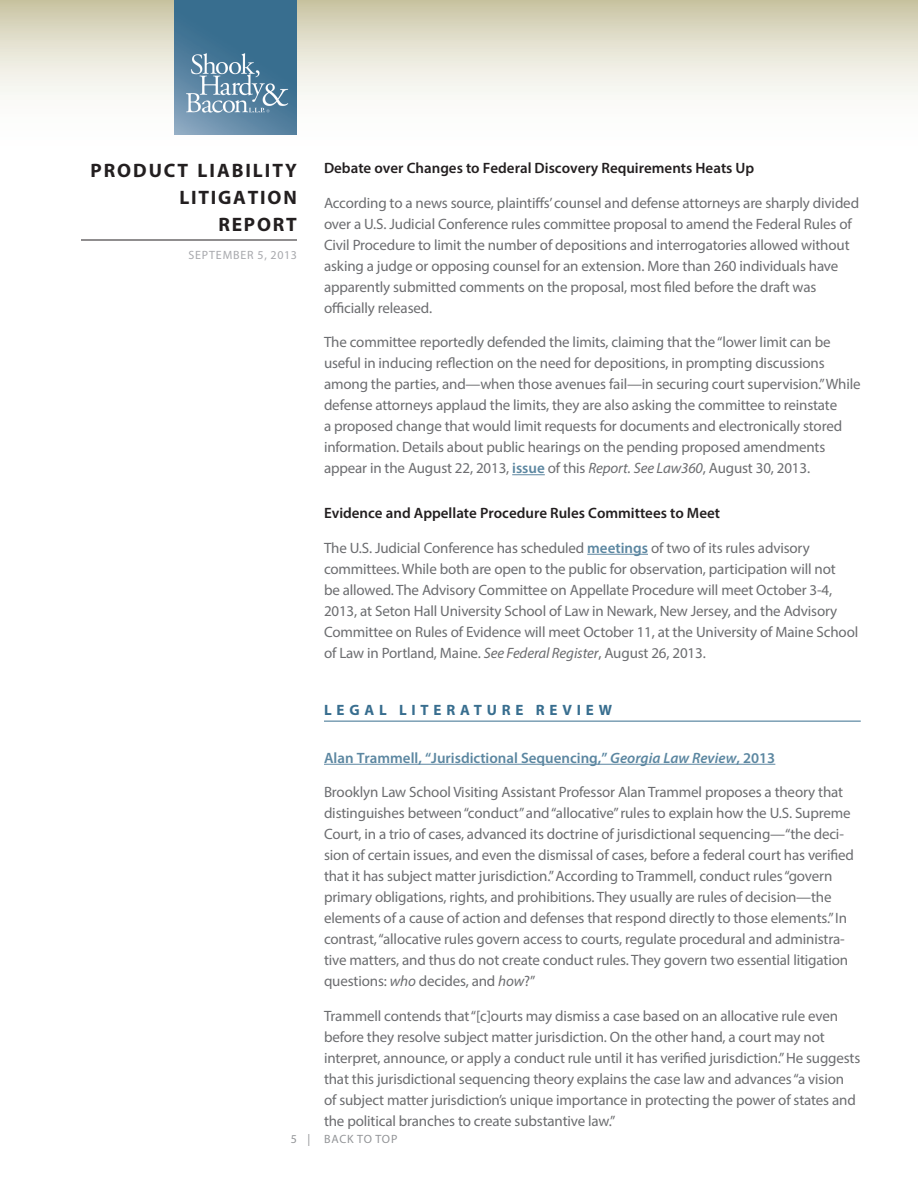
<style>
.page{position:relative;width:918px;height:1188px;background:#fff}
.page>*{position:absolute;margin:0;border:0;box-sizing:border-box;transform-origin:0 0}
.t1{font:700 19.5px/27px "Myriad Pro";letter-spacing:.095em;color:#231f20;text-align:right}
.Body{font:15px/21px "Myriad Pro";letter-spacing:-.01em;color:#6c6d70}
.TOCsubhead{font:600 15px "Myriad Pro";color:#231f20}
.TOCsubhead-2{font:600 15px "Myriad Pro";color:#5c87a1}
.Head{font:700 15px "Myriad Pro";letter-spacing:.32em;color:#386e8f}
.t2{font:12px "Myriad Pro";letter-spacing:.07em;color:#a8a9ad}
.t3{font:12px "Myriad Pro";letter-spacing:.06em;color:#939598}
.s1{font-weight:600;color:#5c87a1}
.s2{font-style:italic}
</style>
<div class="page">
<svg style="left:0;top:0;width:918px;height:135px"></svg>
<hr style="left:81px;top:240px;width:216px;height:1px;background:#231f20">
<img style="left:175px;top:0;width:122px;height:135px">
<hr style="left:512px;top:474px;width:33px;height:1px;background:#5c87a1">
<hr style="left:587px;top:554px;width:61px;height:1px;background:#5c87a1">
<hr style="left:324px;top:721px;width:537px;height:1px;background:#386e8f">
<hr style="left:324px;top:764px;width:451px;height:1px;background:#5c87a1">
<h1 class="t1" style="left:90px;top:156px;width:208px">PRODUCT LIABILITY<br>LITIGATION<br>REPORT</h1>
<p class="t2" style="left:188px;top:248px;width:110px">SEPTEMBER 5, 2013</p>
<p class="TOCsubhead" style="left:324px;top:159px;width:432px">Debate over Changes to Federal Discovery Requirements Heats Up</p>
<p class="Body" style="left:324px;top:192px;width:537px">According to a news source, plaintiffs’ counsel and defense attorneys are sharply divided over a U.S. Judicial Conference rules committee proposal to amend the Federal Rules of Civil Procedure to limit the number of depositions and interrogatories allowed without asking a judge or opposing counsel for an extension. More than 260 individuals have apparently submitted comments on the proposal, most filed before the draft was officially released.</p>
<p class="Body" style="left:324px;top:331px;width:538px">The committee reportedly defended the limits, claiming that the “lower limit can be useful in inducing reflection on the need for depositions, in prompting discussions among the parties, and—when those avenues fail—in securing court supervision.” While defense attorneys applaud the limits, they are also asking the committee to reinstate<br>a proposed change that would limit requests for documents and electronically stored information. Details about public hearings on the pending proposed amendments appear in the August 22, 2013, <span class="s1">issue</span> of this <span class="s2">Report. See Law360</span>, August 30, 2013.</p>
<p class="TOCsubhead" style="left:324px;top:504px;width:398px">Evidence and Appellate Procedure Rules Committees to Meet</p>
<p class="Body" style="left:324px;top:537px;width:536px">The U.S. Judicial Conference has scheduled <span class="s1">meetings</span> of two of its rules advisory committees. While both are open to the public for observation, participation will not<br>be allowed. The Advisory Committee on Appellate Procedure will meet October 3-4, 2013, at Seton Hall University School of Law in Newark, New Jersey, and the Advisory Committee on Rules of Evidence will meet October 11, at the University of Maine School of Law in Portland, Maine. <span class="s2">See Federal Register</span>, August 26, 2013.</p>
<p class="Head" style="left:324px;top:700px;width:289px">LEGAL LITERATURE REVIEW</p>
<p class="TOCsubhead-2" style="left:324px;top:748px;width:453px">Alan Trammell, “Jurisdictional Sequencing,” <span class="s2">Georgia Law Review</span>, 2013</p>
<p class="Body" style="left:324px;top:781px;width:532px">Brooklyn Law School Visiting Assistant Professor Alan Trammel proposes a theory that distinguishes between “conduct” and “allocative” rules to explain how the U.S. Supreme Court, in a trio of cases, advanced its doctrine of jurisdictional sequencing—“the deci&shy;sion of certain issues, and even the dismissal of cases, before a federal court has verified that it has subject matter jurisdiction.” According to Trammell, conduct rules “govern primary obligations, rights, and prohibitions. They usually are rules of decision—the elements of a cause of action and defenses that respond directly to those elements.” In contrast, “allocative rules govern access to courts, regulate procedural and administra&shy;tive matters, and thus do not create conduct rules. They govern two essential litigation questions: <span class="s2">who</span> decides, and <span class="s2">how</span>?”</p>
<p class="Body" style="left:324px;top:1005px;width:538px">Trammell contends that “[c]ourts may dismiss a case based on an allocative rule even before they resolve subject matter jurisdiction. On the other hand, a court may not interpret, announce, or apply a conduct rule until it has verified jurisdiction.” He suggests that this jurisdictional sequencing theory explains the case law and advances “a vision<br>of subject matter jurisdiction’s unique importance in protecting the power of states and the political branches to create substantive law.”</p>
<p class="t3" style="left:291px;top:1132px;width:108px">5 | BACK TO TOP</p>
</div>
